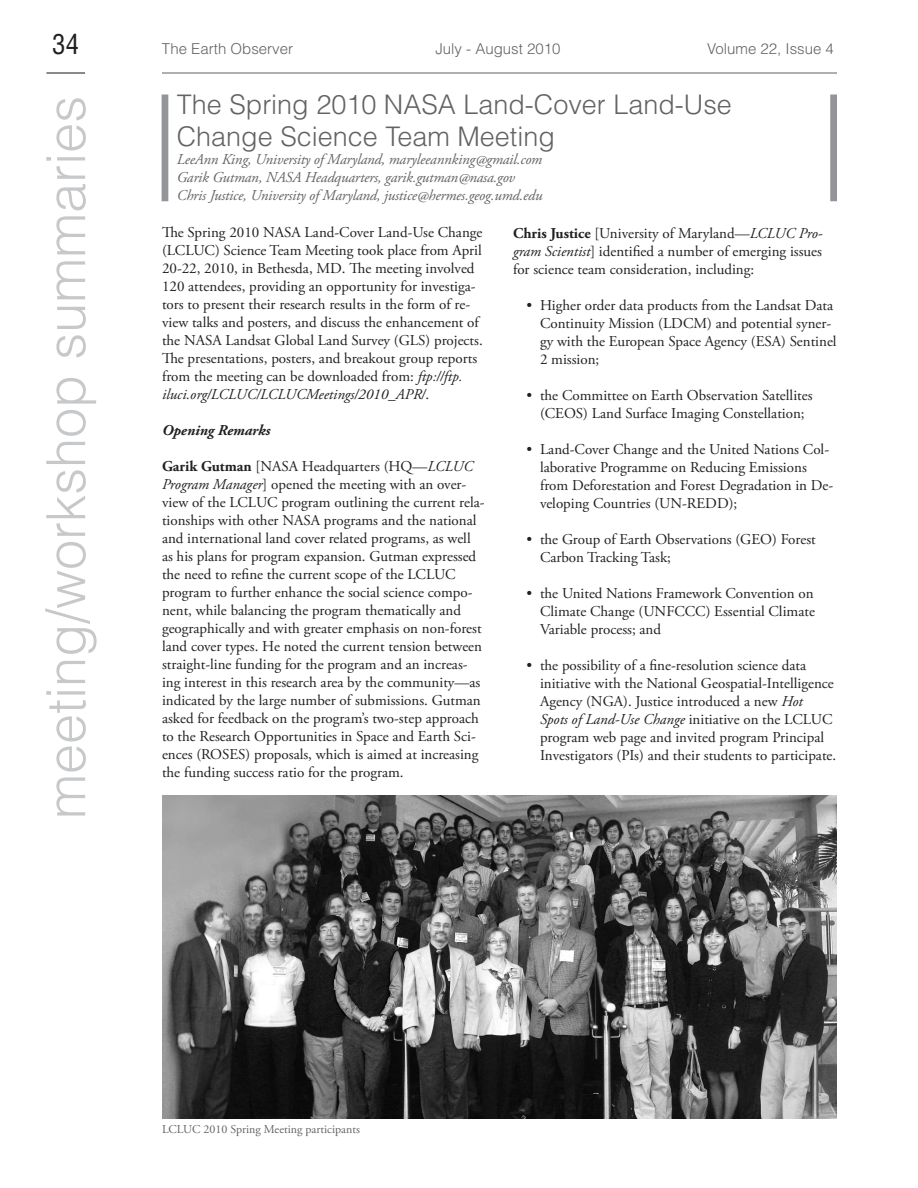
<style>
.page{position:relative;width:918px;height:1188px;background:#fff}
.page>*{position:absolute;margin:0;border:0;box-sizing:border-box;transform-origin:0 0}
.t1{font:300 54px "Helvetica LT Std";color:#c7c8ca}
.t2{font:300 27px/32.4px "Helvetica LT Std";color:#636366}
.t3{font:condensed 27px "Helvetica LT Std";color:#231f20}
.t4{font:15px/18px "Adobe Garamond Pro";color:#231f20}
.t5{font:italic 15px/18px "Adobe Garamond Pro";letter-spacing:-.01em;color:#636366}
.t6{font:300 15px "Helvetica LT Std";color:#636366}
.t7{font:italic 700 15px "Adobe Garamond Pro";color:#231f20}
.t8{font:12px "Adobe Garamond Pro";color:#636366}
.s1{font-style:italic}
.s2{font-weight:700}
</style>
<div class="page">
<hr style="left:162px;top:72px;width:675px;height:2px;background:#939598">
<hr style="left:46px;top:72px;width:39px;height:2px;background:#636366">
<div style="left:162px;top:94px;width:6px;height:107px;background:#939598"></div>
<svg style="left:830px;top:94px;width:7px;height:107px"></svg>
<img style="left:162px;top:795px;width:675px;height:323px">
<h2 class="t3" style="left:52px;top:27px;width:28px">34</h2>
<p class="t6" style="left:162px;top:39px;width:133px">The Earth Observer</p>
<p class="t6" style="left:435px;top:39px;width:127px">July - August 2010</p>
<p class="t6" style="left:707px;top:39px;width:128px">Volume 22, Issue 4</p>
<h1 class="t1" style="left:32px;top:819px;width:725px;rotate:-90deg">meeting/workshop summaries</h1>
<h2 class="t2" style="left:177px;top:88px;width:557px">The Spring 2010 NASA Land-Cover Land-Use<br>Change Science Team Meeting</h2>
<p class="t5" style="left:177px;top:151px;width:367px">LeeAnn King, University of Maryland, maryleeannking@gmail.com<br>Garik Gutman, NASA Headquarters, garik.gutman@nasa.gov<br>Chris Justice, University of Maryland, justice@hermes.geog.umd.edu</p>
<p class="t4" style="left:162px;top:223px;width:322px">The Spring 2010 NASA Land-Cover Land-Use Change (LCLUC) Science Team Meeting took place from April 20-22, 2010, in Bethesda, MD. The meeting involved 120 attendees, providing an opportunity for investiga&shy;tors to present their research results in the form of re&shy;view talks and posters, and discuss the enhancement of the NASA Landsat Global Land Survey (GLS) projects.<br>The presentations, posters, and breakout group reports from the meeting can be downloaded from: <span class="s1">ftp://ftp. iluci.org/LCLUC/LCLUCMeetings/2010_APR/</span>.</p>
<p class="t7" style="left:162px;top:421px;width:110px">Opening Remarks</p>
<p class="t4" style="left:162px;top:457px;width:324px"><span class="s2">Garik Gutman</span> [NASA Headquarters (HQ—<span class="s1">LCLUC Program Manager</span>] opened the meeting with an over&shy;view of the LCLUC program outlining the current rela&shy;tionships with other NASA programs and the national and international land cover related programs, as well as his plans for program expansion. Gutman expressed the need to refine the current scope of the LCLUC program to further enhance the social science compo&shy;nent, while balancing the program thematically and geographically and with greater emphasis on non-forest land cover types. He noted the current tension between straight-line funding for the program and an increas&shy;ing interest in this research area by the community—as indicated by the large number of submissions. Gutman asked for feedback on the program’s two-step approach to the Research Opportunities in Space and Earth Sci&shy;ences (ROSES) proposals, which is aimed at increasing the funding success ratio for the program.</p>
<p class="t4" style="left:513px;top:225px;width:311px;text-align:justify"><span class="s2">Chris Justice</span> [University of Maryland—<span class="s1">LCLUC Pro&shy;gram Scientist</span>] identified a number of emerging issues for science team consideration, including:</p>
<p class="t4" style="left:540px;top:297px;width:298px;text-indent:-14px">• Higher order data products from the Landsat Data Continuity Mission (LDCM) and potential syner&shy;gy with the European Space Agency (ESA) Sentinel 2 mission;</p>
<p class="t4" style="left:526px;top:387px;width:288px;text-align:center">• the Committee on Earth Observation Satellites (CEOS) Land Surface Imaging Constellation;</p>
<p class="t4" style="left:540px;top:441px;width:295px;text-indent:-14px">• Land-Cover Change and the United Nations Col&shy;laborative Programme on Reducing Emissions from Deforestation and Forest Degradation in De&shy;veloping Countries (UN-REDD);</p>
<p class="t4" style="left:540px;top:531px;width:277px;text-indent:-14px">• the Group of Earth Observations (GEO) Forest<br>Carbon Tracking Task;</p>
<p class="t4" style="left:540px;top:585px;width:276px;text-align:justify;text-indent:-14px">• the United Nations Framework Convention on Climate Change (UNFCCC) Essential Climate Variable process; and</p>
<p class="t4" style="left:540px;top:657px;width:298px;text-indent:-14px">• the possibility of a fine-resolution science data initiative with the National Geospatial-Intelligence Agency (NGA). Justice introduced a new <span class="s1">Hot<br>Spots of Land-Use Change</span> initiative on the LCLUC program web page and invited program Principal Investigators (PIs) and their students to participate.</p>
<p class="t8" style="left:162px;top:1122px;width:199px">LCLUC 2010 Spring Meeting participants</p>
</div>
